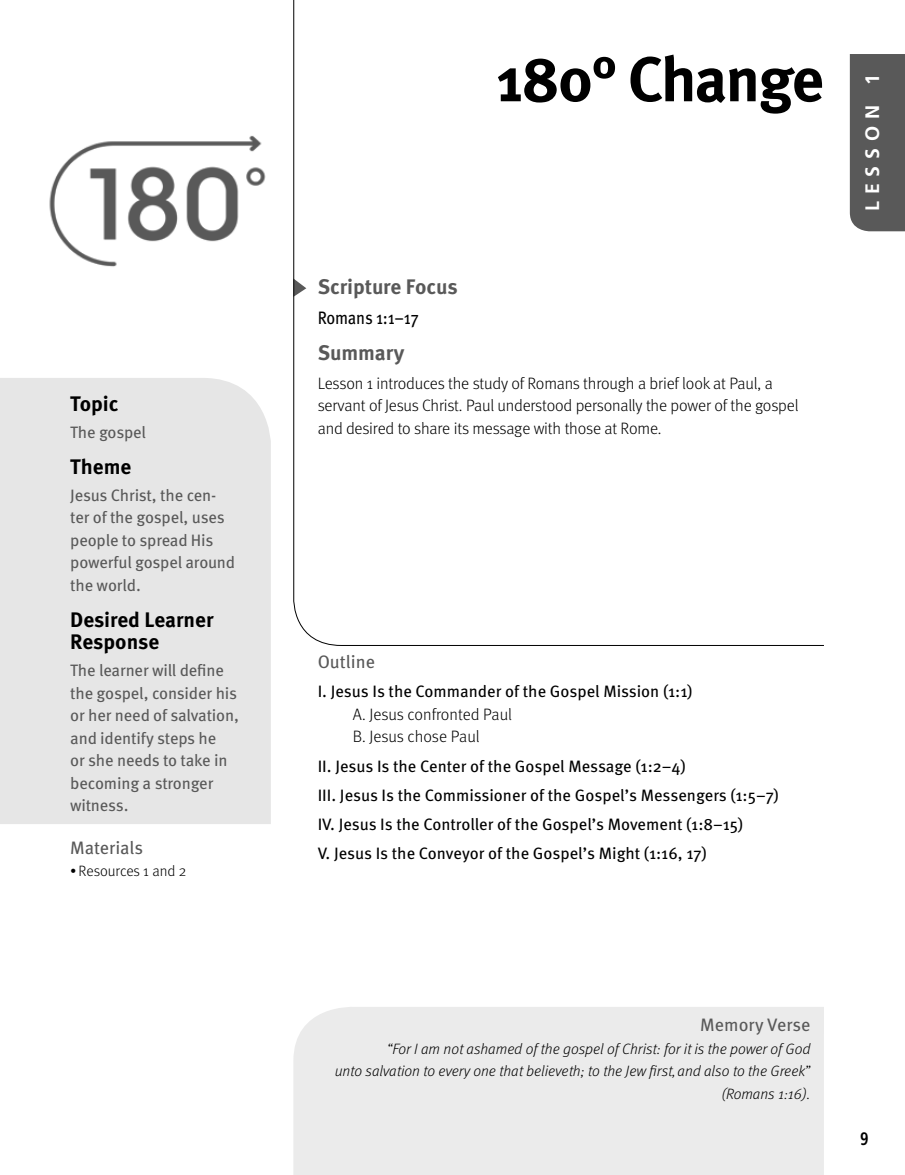
<style>
.page{position:relative;width:905px;height:1175px;background:#fff}
.page>*{position:absolute;margin:0;border:0;box-sizing:border-box;transform-origin:0 0}
.t1{font:700 63px "Meta OT";letter-spacing:-.03em;color:#000}
.t2{font:700 21px/22.5px "Meta OT";color:#000}
.t3{font:700 21px "Meta OT";letter-spacing:-.005em;color:#595959}
.t4{font:700 19.5px "Frutiger LT Std";letter-spacing:.36em;color:#fff}
.t5{font:18px "Meta OT";color:#595959}
.t6{font:18px "Meta OT";letter-spacing:-.015em;color:#000;scale:.9 1}
.t7{font:700 condensed 18px "Frutiger LT Std";color:#000;scale:.9 1}
.t8{font:16.5px/29.2px "Meta OT";color:#000}
.t9{font:16.5px/22.5px "Meta OT";letter-spacing:-.01em;color:#595959}
.t10{font:300 16.5px/22.5px "Meta OT";letter-spacing:-.01em;color:#000}
.t11{font:italic 300 15px/22.5px "Meta OT";color:#000;text-align:right}
.t12{font:300 15px "Meta OT";color:#000}
</style>
<div class="page">
<img style="left:49px;top:135px;width:217px;height:132px">
<div style="left:293px;top:1007px;width:531px;height:167px;background:#ebebeb"></div>
<div style="left:0;top:378px;width:271px;height:446px;background:#e6e6e6"></div>
<div style="left:849px;top:54px;width:55px;height:177px;background:#595959"></div>
<svg style="left:293px;top:0;width:531px;height:646px"></svg>
<p class="t2" style="left:70px;top:393px;width:50px">Topic</p>
<p class="t9" style="left:70px;top:421px;width:77px">The gospel</p>
<p class="t2" style="left:70px;top:455px;width:63px">Theme</p>
<p class="t9" style="left:70px;top:484px;width:166px">Jesus Christ, the cen&shy;ter of the gospel, uses people to spread His powerful gospel around the world.</p>
<p class="t2" style="left:70px;top:608px;width:145px">Desired Learner<br>Response</p>
<p class="t9" style="left:70px;top:659px;width:170px">The learner will define the gospel, consider his or her need of salvation, and identify steps he<br>or she needs to take in becoming a stronger witness.</p>
<p class="t5" style="left:70px;top:836px;width:74px">Materials</p>
<p class="t12" style="left:70px;top:862px;width:118px">•Resources 1 and 2</p>
<h1 class="t1" style="left:496px;top:39px;width:329px">180° Change</h1>
<p class="t3" style="left:318px;top:274px;width:142px">Scripture Focus</p>
<p class="t6" style="left:318px;top:306px;width:114px">Romans 1:1–17</p>
<p class="t3" style="left:318px;top:339px;width:88px">Summary</p>
<p class="t10" style="left:318px;top:372px;width:482px">Lesson 1 introduces the study of Romans through a brief look at Paul, a servant of Jesus Christ. Paul understood personally the power of the gospel and desired to share its message with those at Rome.</p>
<p class="t4" style="left:860px;top:211px;width:138px;rotate:-90deg">LESSON 1</p>
<p class="t5" style="left:318px;top:651px;width:59px">Outline</p>
<p class="t8" style="left:318px;top:677px;width:376px">I. Jesus Is the Commander of the Gospel Mission (1:1)</p>
<p class="t10" style="left:353px;top:703px;width:161px">A. Jesus confronted Paul<br>B. Jesus chose Paul</p>
<p class="t8" style="left:318px;top:751px;width:462px">II. Jesus Is the Center of the Gospel Message (1:2–4)<br>III. Jesus Is the Commissioner of the Gospel’s Messengers (1:5–7)<br>IV. Jesus Is the Controller of the Gospel’s Movement (1:8–15)<br>V. Jesus Is the Conveyor of the Gospel’s Might (1:16, 17)</p>
<p class="t5" style="left:700px;top:1013px;width:112px">Memory Verse</p>
<p class="t11" style="left:334px;top:1037px;width:477px">“For I am not ashamed of the gospel of Christ: for it is the power of God<br>unto salvation to every one that believeth; to the Jew first, and also to the Greek” (Romans 1:16).</p>
<p class="t7" style="left:860px;top:1128px;width:11px">9</p>
</div>
